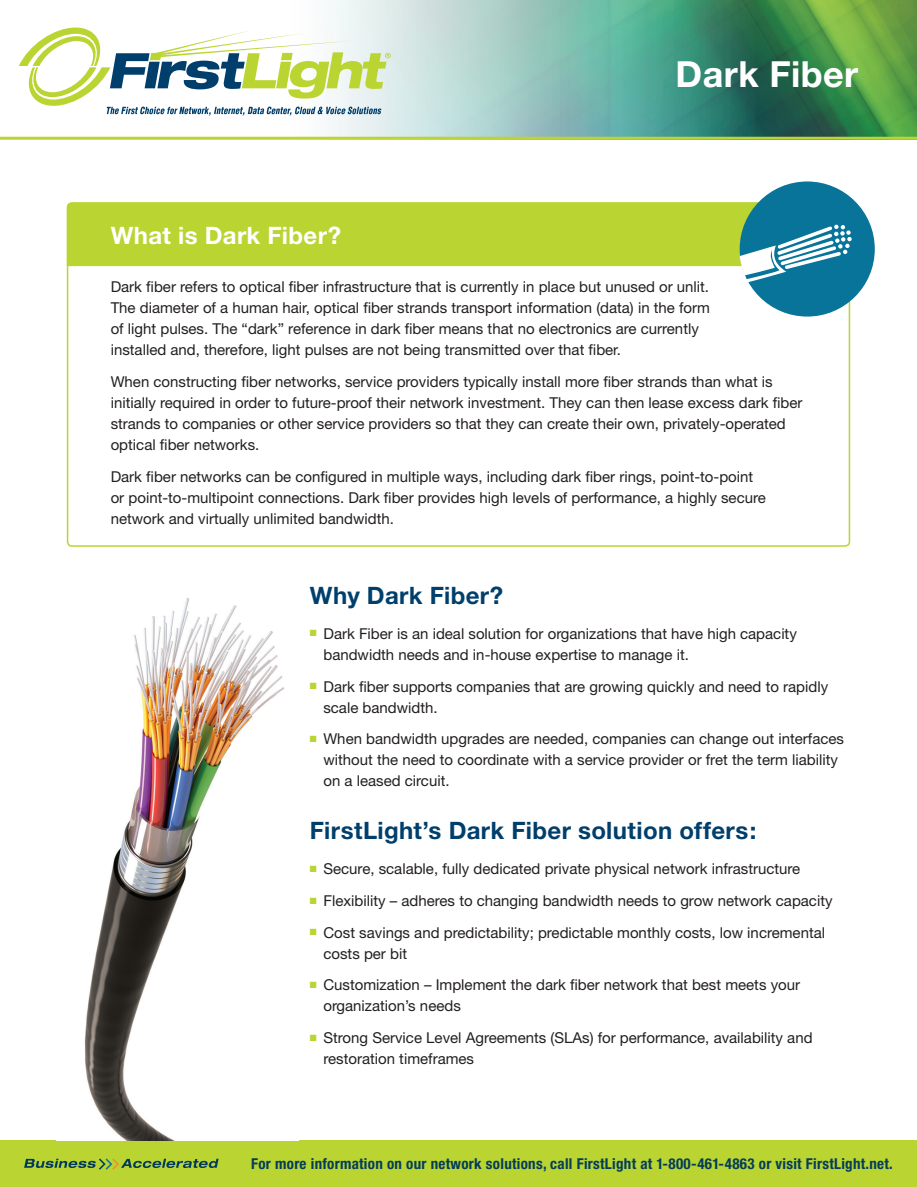
<style>
.page{position:relative;width:917px;height:1187px;background:#fff}
.page>*{position:absolute;margin:0;border:0;box-sizing:border-box;transform-origin:0 0}
.t1{font:700 36px "Helvetica Neue";letter-spacing:.01em;color:#fff}
.t2{font:700 24px "Helvetica Neue";letter-spacing:.015em;color:#003f6c}
.t3{font:700 24px "Helvetica Neue";letter-spacing:.015em;color:#fff}
.t4{font:15px/21px "Helvetica Neue";color:#231f20}
.t5{font:700 condensed 15px "Helvetica Neue";letter-spacing:.02em;color:#033d5a}
.s1{color:#bad432}
</style>
<div class="page">
<img style="left:265px;top:0;width:652px;height:137px">
<hr style="left:0;top:137px;width:917px;height:3px;background:#bad432">
<svg style="left:19px;top:28px;width:371px;height:88px"></svg>
<div style="left:0;top:1140px;width:917px;height:47px;background:#bad432"></div>
<svg style="left:24px;top:1158px;width:195px;height:11px"></svg>
<img style="left:84px;top:598px;width:201px;height:542px">
<div style="left:66px;top:202px;width:691px;height:65px;background:#bad432"></div>
<div style="left:739px;top:181px;width:135px;height:135px;background:#08749a;border-radius:50%"></div>
<svg style="left:739px;top:225px;width:112px;height:57px"></svg>
<h1 class="t1" style="left:675px;top:52px;width:184px">Dark Fiber</h1>
<h2 class="t3" style="left:111px;top:221px;width:232px">What is Dark Fiber?</h2>
<p class="t4" style="left:111px;top:276px;width:601px">Dark fiber refers to optical fiber infrastructure that is currently in place but unused or unlit.<br>The diameter of a human hair, optical fiber strands transport information (data) in the form of light pulses. The “dark” reference in dark fiber means that no electronics are currently installed and, therefore, light pulses are not being transmitted over that fiber.</p>
<p class="t4" style="left:111px;top:371px;width:693px">When constructing fiber networks, service providers typically install more fiber strands than what is initially required in order to future-proof their network investment. They can then lease excess dark fiber strands to companies or other service providers so that they can create their own, privately-operated optical fiber networks.</p>
<p class="t4" style="left:111px;top:466px;width:656px">Dark fiber networks can be configured in multiple ways, including dark fiber rings, point-to-point or point-to-multipoint connections. Dark fiber provides high levels of performance, a highly secure network and virtually unlimited bandwidth.</p>
<h2 class="t2" style="left:310px;top:581px;width:195px">Why Dark Fiber?</h2>
<p class="t4" style="left:323px;top:622px;width:475px;text-indent:-13px"><span class="s1">■</span> Dark Fiber is an ideal solution for organizations that have high capacity bandwidth needs and in-house expertise to manage it.</p>
<p class="t4" style="left:323px;top:675px;width:506px;text-indent:-13px"><span class="s1">■</span> Dark fiber supports companies that are growing quickly and need to rapidly scale bandwidth.</p>
<p class="t4" style="left:323px;top:728px;width:522px;text-indent:-13px"><span class="s1">■</span> When bandwidth upgrades are needed, companies can change out interfaces without the need to coordinate with a service provider or fret the term liability on a leased circuit.</p>
<h2 class="t2" style="left:310px;top:816px;width:448px">FirstLight’s Dark Fiber solution offers:</h2>
<p class="t4" style="left:310px;top:858px;width:492px"><span class="s1">■</span> Secure, scalable, fully dedicated private physical network infrastructure</p>
<p class="t4" style="left:310px;top:889px;width:524px"><span class="s1">■</span> Flexibility – adheres to changing bandwidth needs to grow network capacity</p>
<p class="t4" style="left:323px;top:921px;width:503px;text-indent:-13px"><span class="s1">■</span> Cost savings and predictability; predictable monthly costs, low incremental costs per bit</p>
<p class="t4" style="left:323px;top:974px;width:478px;text-indent:-13px"><span class="s1">■</span> Customization – Implement the dark fiber network that best meets your organization’s needs</p>
<p class="t4" style="left:323px;top:1027px;width:490px;text-indent:-13px"><span class="s1">■</span> Strong Service Level Agreements (SLAs) for performance, availability and restoration timeframes</p>
<p class="t5" style="left:251px;top:1154px;width:643px">For more information on our network solutions, call FirstLight at 1-800-461-4863 or visit FirstLight.net.</p>
</div>
